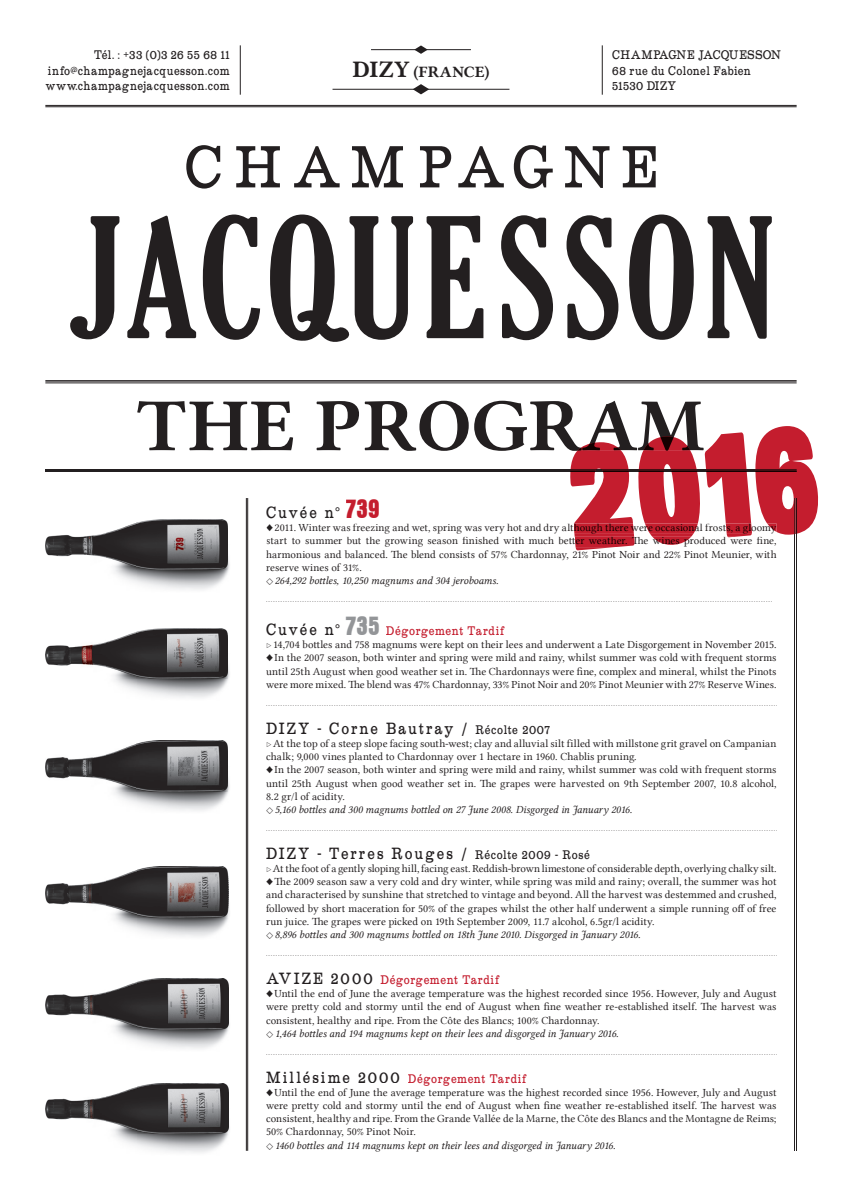
<style>
.page{position:relative;width:842px;height:1191px;background:#fff}
.page>*{position:absolute;margin:0;border:0;box-sizing:border-box;transform-origin:0 0}
.t1{font:75px "Lin Libertine B";color:#231f20}
.t2{font:16.9px "Roundslab Serif";letter-spacing:.11em;color:#231f20}
.t3{font:16px "Lin Libertine B";letter-spacing:.025em;color:#231f20}
.t4{font:13px/15.6px "Roundslab Serif";letter-spacing:.02em;color:#231f20}
.t5{font:13px "Roundslab Serif";letter-spacing:.045em;color:#c41d2e}
.t6{font:11px/13.2px "Lin Libertine";letter-spacing:.005em;color:#231f20;text-align:justify}
.t7{font:11px "Lin Libertine I";letter-spacing:-.005em;color:#231f20}
.s1{font-size:24px}
.s2{font-family:"Aurora BT";font-weight:700;font-stretch:condensed;font-size:27.3px;color:#c41d2e}
.s3{font-family:"Lin Libertine"}
.s4{font-size:16.9px;color:#231f20}
.s5{font-family:"Aurora BT";font-weight:700;font-stretch:condensed;font-size:27.3px;color:#939598}
.s6{font-size:13px}
</style>
<div class="page">
<hr style="left:796px;top:498px;width:1px;height:652px;background:#231f20">
<hr style="left:795px;top:498px;width:1px;height:652px;background:#231f20">
<hr style="left:602px;top:45px;width:1px;height:50px;background:#231f20">
<hr style="left:45px;top:105px;width:752px;height:1px;background:#231f20">
<hr style="left:45px;top:107px;width:752px;height:1px;background:#231f20">
<hr style="left:332px;top:89px;width:177px;height:1px;background:#231f20">
<hr style="left:371px;top:49px;width:100px;height:1px;background:#231f20">
<svg style="left:413px;top:84px;width:16px;height:10px"></svg>
<svg style="left:414px;top:45px;width:14px;height:9px"></svg>
<hr style="left:240px;top:45px;width:1px;height:50px;background:#231f20">
<svg style="left:70px;top:145px;width:702px;height:197px"></svg>
<hr style="left:45px;top:380px;width:752px;height:1px;background:#231f20">
<hr style="left:45px;top:382px;width:752px;height:1px;background:#231f20">
<hr style="left:45px;top:469px;width:752px;height:1px;background:#231f20">
<hr style="left:45px;top:470px;width:752px;height:2px;background:#231f20">
<svg style="left:570px;top:426px;width:249px;height:125px"></svg>
<svg style="left:266px;top:601px;width:506px;height:1px"></svg>
<svg style="left:266px;top:705px;width:509px;height:1px"></svg>
<svg style="left:266px;top:830px;width:509px;height:1px"></svg>
<svg style="left:266px;top:955px;width:509px;height:1px"></svg>
<svg style="left:266px;top:1054px;width:509px;height:1px"></svg>
<hr style="left:247px;top:498px;width:1px;height:652px;background:#231f20">
<hr style="left:246px;top:498px;width:1px;height:652px;background:#231f20">
<img style="left:114px;top:570px;width:85px;height:20px">
<img style="left:199px;top:568px;width:30px;height:22px">
<img style="left:228px;top:556px;width:2px;height:12px">
<img style="left:45px;top:519px;width:183px;height:51px">
<img style="left:114px;top:679px;width:85px;height:19px">
<img style="left:199px;top:676px;width:30px;height:22px">
<img style="left:228px;top:664px;width:2px;height:12px">
<img style="left:114px;top:791px;width:85px;height:20px">
<img style="left:199px;top:789px;width:30px;height:22px">
<img style="left:228px;top:777px;width:2px;height:12px">
<img style="left:114px;top:917px;width:85px;height:20px">
<img style="left:199px;top:917px;width:29px;height:20px">
<img style="left:114px;top:1029px;width:85px;height:20px">
<img style="left:199px;top:1029px;width:29px;height:20px">
<img style="left:114px;top:1133px;width:85px;height:20px">
<img style="left:199px;top:1133px;width:29px;height:20px">
<img style="left:45px;top:741px;width:183px;height:50px">
<img style="left:45px;top:628px;width:183px;height:51px">
<img style="left:45px;top:867px;width:184px;height:50px">
<img style="left:45px;top:979px;width:184px;height:50px">
<img style="left:45px;top:1083px;width:184px;height:50px">
<p class="t4" style="left:45px;top:47px;width:186px;text-align:justify;text-indent:49px">Tél. : +33 (0)3 26 55 68 11 info@champagnejacquesson.com www.champagnejacquesson.com</p>
<h3 class="t3" style="left:352px;top:60px;width:139px"><span class="s1">DIZY</span> (FRANCE)</h3>
<p class="t4" style="left:612px;top:47px;width:170px">CHAMPAGNE JACQUESSON<br>68 rue du Colonel Fabien<br>51530 DIZY</p>
<h1 class="t1" style="left:137px;top:374px;width:570px">THE PROGRAM</h1>
<h2 class="t2" style="left:266px;top:502px;width:115px">Cuvée n° <span class="s2">739</span></h2>
<p class="t6" style="left:266px;top:521px;width:512px">♦ 2011. Winter was freezing and wet, spring was very hot and dry although there were occasional frosts, a gloomy start to summer but the growing season finished with much better weather. The wines produced were fine, harmonious and balanced. The blend consists of 57% Chardonnay, 21% Pinot Noir and 22% Pinot Meunier, with reserve wines of 31%.</p>
<p class="t7" style="left:266px;top:574px;width:234px"><span class="s3">◇</span> 264,292 bottles, 10,250 magnums and 304 jeroboams.</p>
<p class="t5" style="left:266px;top:623px;width:240px"><span class="s4">Cuvée n°</span> <span class="s5">735</span> Dégorgement Tardif</p>
<p class="t6" style="left:266px;top:638px;width:512px">▷ 14,704 bottles and 758 magnums were kept on their lees and underwent a Late Disgorgement in November 2015. ♦ In the 2007 season, both winter and spring were mild and rainy, whilst summer was cold with frequent storms until 25th August when good weather set in. The Chardonnays were fine, complex and mineral, whilst the Pinots were more mixed. The blend was 47% Chardonnay, 33% Pinot Noir and 20% Pinot Meunier with 27% Reserve Wines.</p>
<h2 class="t2" style="left:266px;top:718px;width:286px">DIZY - Corne Bautray / <span class="s6">Récolte 2007</span></h2>
<p class="t6" style="left:266px;top:736px;width:512px;text-align:left">▷ At the top of a steep slope facing south-west; clay and alluvial silt filled with millstone grit gravel on Campanian chalk; 9,000 vines planted to Chardonnay over 1 hectare in 1960. Chablis pruning.<br>♦ In the 2007 season, both winter and spring were mild and rainy, whilst summer was cold with frequent storms until 25th August when good weather set in. The grapes were harvested on 9th September 2007, 10.8 alcohol, 8.2 gr/l of acidity.</p>
<p class="t7" style="left:266px;top:803px;width:367px"><span class="s3">◇</span> 5,160 bottles and 300 magnums bottled on 27 June 2008. Disgorged in January 2016.</p>
<h2 class="t2" style="left:266px;top:843px;width:325px">DIZY - Terres Rouges / <span class="s6">Récolte 2009 - Rosé</span></h2>
<p class="t6" style="left:266px;top:862px;width:512px">▷ At the foot of a gently sloping hill, facing east. Reddish-brown limestone of considerable depth, overlying chalky silt. ♦ The 2009 season saw a very cold and dry winter, while spring was mild and rainy; overall, the summer was hot and characterised by sunshine that stretched to vintage and beyond. All the harvest was destemmed and crushed, followed by short maceration for 50% of the grapes whilst the other half underwent a simple running off of free run juice. The grapes were picked on 19th September 2009, 11.7 alcohol, 6.5gr/l acidity.</p>
<p class="t7" style="left:266px;top:928px;width:376px"><span class="s3">◇</span> 8,896 bottles and 300 magnums bottled on 18th June 2010. Disgorged in January 2016.</p>
<p class="t5" style="left:266px;top:972px;width:235px"><span class="s4">AVIZE 2000</span> Dégorgement Tardif</p>
<p class="t6" style="left:266px;top:987px;width:512px">♦ Until the end of June the average temperature was the highest recorded since 1956. However, July and August were pretty cold and stormy until the end of August when fine weather re-established itself. The harvest was consistent, healthy and ripe. From the Côte des Blancs; 100% Chardonnay.</p>
<p class="t7" style="left:266px;top:1027px;width:354px"><span class="s3">◇</span> 1,464 bottles and 194 magnums kept on their lees and disgorged in January 2016.</p>
<p class="t5" style="left:266px;top:1070px;width:262px"><span class="s4">Millésime 2000</span> Dégorgement Tardif</p>
<p class="t6" style="left:266px;top:1085px;width:512px">♦ Until the end of June the average temperature was the highest recorded since 1956. However, July and August were pretty cold and stormy until the end of August when fine weather re-established itself. The harvest was consistent, healthy and ripe. From the Grande Vallée de la Marne, the Côte des Blancs and the Montagne de Reims; 50% Chardonnay, 50% Pinot Noir.</p>
<p class="t7" style="left:266px;top:1138px;width:351px"><span class="s3">◇</span> 1460 bottles and 114 magnums kept on their lees and disgorged in January 2016.</p>
</div>
